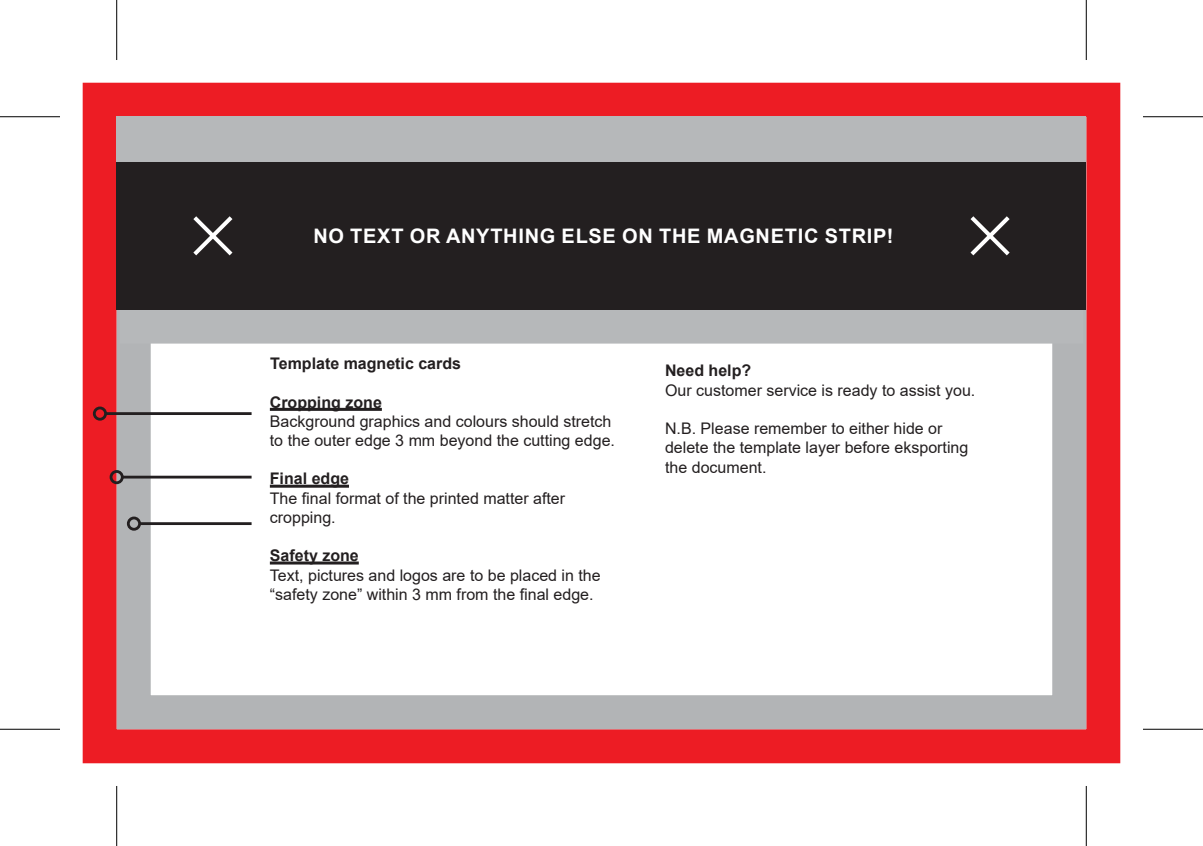
<style>
.page{position:relative;width:1203px;height:846px;background:#fff}
.page>*{position:absolute;margin:0;border:0;box-sizing:border-box;transform-origin:0 0}
.t1{font:700 20px "Arial";letter-spacing:.035em;color:#fff}
.t2{font:16px/19.2px "Arial";color:#231f20}
.t3{font:700 16px "Arial";color:#231f20}
</style>
<div class="page">
<div style="left:83px;top:83px;width:1037px;height:680px;border:34px solid #ed1c24"></div>
<div style="left:117px;top:117px;width:969px;height:612px;border:34px solid #b2b4b6"></div>
<hr style="left:270px;top:408px;width:112px;height:3px;background:#231f20">
<svg style="left:270px;top:484px;width:79px;height:4px"></svg>
<hr style="left:270px;top:561px;width:89px;height:3px;background:#231f20">
<div style="left:120px;top:309px;width:963px;height:34px;background:#b6b8ba"></div>
<div style="left:117px;top:162px;width:969px;height:147px;background:#231f20"></div>
<hr style="left:106px;top:412px;width:146px;height:3px;background:#231f20">
<div style="left:93px;top:406px;width:14px;height:14px;border:3px solid #231f20;border-radius:50%"></div>
<hr style="left:122px;top:476px;width:130px;height:2px;background:#231f20">
<div style="left:110px;top:470px;width:14px;height:14px;border:3px solid #231f20;border-radius:50%"></div>
<hr style="left:140px;top:522px;width:112px;height:3px;background:#231f20">
<div style="left:127px;top:516px;width:14px;height:14px;border:3px solid #231f20;border-radius:50%"></div>
<svg style="left:193px;top:216px;width:40px;height:40px"></svg>
<svg style="left:970px;top:216px;width:40px;height:40px"></svg>
<div style="left:117px;top:117px;width:969px;height:45px;background:#b6b8ba"></div>
<svg style="left:0;top:117px;width:60px;height:1px"></svg>
<svg style="left:1143px;top:117px;width:60px;height:1px"></svg>
<svg style="left:117px;top:0;width:1px;height:60px"></svg>
<svg style="left:117px;top:786px;width:1px;height:60px"></svg>
<hr style="left:0;top:116px;width:60px;height:1px;background:#000">
<hr style="left:1143px;top:116px;width:60px;height:1px;background:#000">
<hr style="left:0;top:728px;width:60px;height:2px;background:#000">
<hr style="left:1143px;top:728px;width:60px;height:2px;background:#000">
<hr style="left:116px;top:0;width:1px;height:60px;background:#000">
<hr style="left:116px;top:786px;width:1px;height:60px;background:#000">
<hr style="left:1085px;top:0;width:2px;height:60px;background:#000">
<hr style="left:1085px;top:786px;width:2px;height:60px;background:#000">
<p class="t1" style="left:313px;top:222px;width:582px">NO TEXT OR ANYTHING ELSE ON THE MAGNETIC STRIP!</p>
<p class="t3" style="left:270px;top:352px;width:192px">Template magnetic cards</p>
<p class="t3" style="left:270px;top:391px;width:113px">Cropping zone</p>
<p class="t2" style="left:270px;top:411px;width:347px">Background graphics and colours should stretch to the outer edge 3 mm beyond the cutting edge.</p>
<p class="t3" style="left:270px;top:467px;width:81px">Final edge</p>
<p class="t2" style="left:270px;top:488px;width:297px">The final format of the printed matter after cropping.</p>
<p class="t3" style="left:270px;top:544px;width:90px">Safety zone</p>
<p class="t2" style="left:270px;top:565px;width:332px">Text, pictures and logos are to be placed in the “safety zone” within 3 mm from the final edge.</p>
<p class="t3" style="left:665px;top:359px;width:88px">Need help?</p>
<p class="t2" style="left:665px;top:380px;width:312px">Our customer service is ready to assist you.</p>
<p class="t2" style="left:665px;top:419px;width:305px">N.B. Please remember to either hide or delete the template layer before eksporting the document.</p>
</div>
